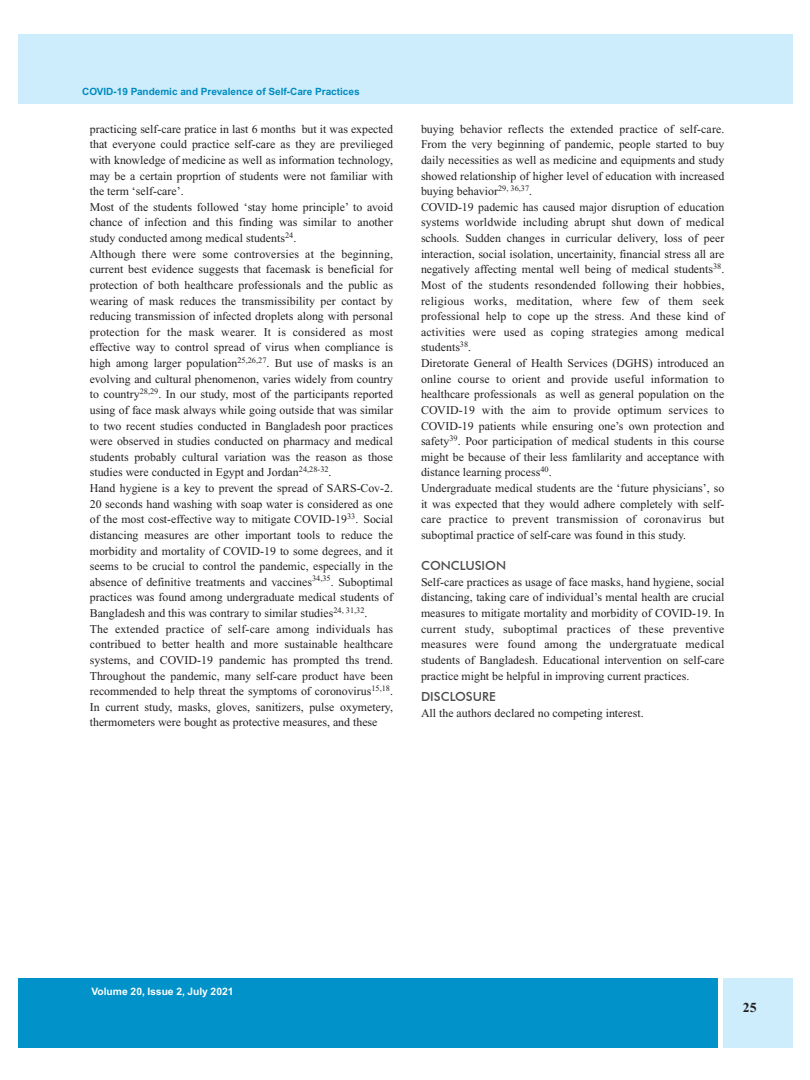
<style>
.page{position:relative;width:810px;height:1080px;background:#fff}
.page>*{position:absolute;margin:0;border:0;box-sizing:border-box;transform-origin:0 0}
.t1{font:700 13.75px "Times New Roman";color:#241f1f}
.t2{font:500 12.5px "Futura BT";color:#4f4c4d}
.t3{font:11.88px/15.6px "Times New Roman";color:#241f1f}
.t4{font:700 10.25px "Helvetica";color:#fff}
.t5{font:700 10px "Helvetica";color:#008bc0}
</style>
<div class="page">
<div style="left:18px;top:35px;width:774px;height:69px;background:#cdedfc"></div>
<div style="left:18px;top:978px;width:699px;height:70px;background:#0092c9"></div>
<div style="left:723px;top:978px;width:69px;height:70px;background:#cdedfc"></div>
<p class="t5" style="left:82px;top:85px;width:279px">COVID-19 Pandemic and Prevalence of Self-Care Practices</p>
<p class="t3" style="left:90px;top:121px;width:305px">practicing self-care pratice in last 6 months but it was expected that everyone could practice self-care as they are previlieged with knowledge of medicine as well as information technology, may be a certain proprtion of students were not familiar with the term ‘self-care’.<br>Most of the students followed ‘stay home principle’ to avoid chance of infection and this finding was similar to another study conducted among medical students<sup>24</sup>.<br>Although there were some controversies at the beginning, current best evidence suggests that facemask is beneficial for protection of both healthcare professionals and the public as wearing of mask reduces the transmissibility per contact by reducing transmission of infected droplets along with personal protection for the mask wearer. It is considered as most effective way to control spread of virus when compliance is high among larger population<sup>25,26,27</sup>. But use of masks is an evolving and cultural phenomenon, varies widely from country to country<sup>28,29</sup>. In our study, most of the participants reported using of face mask always while going outside that was similar to two recent studies conducted in Bangladesh poor practices were observed in studies conducted on pharmacy and medical students probably cultural variation was the reason as those studies were conducted in Egypt and Jordan<sup>24,28-32</sup>.<br>Hand hygiene is a key to prevent the spread of SARS-Cov-2.<br>20 seconds hand washing with soap water is considered as one of the most cost-effective way to mitigate COVID-19<sup>33</sup>. Social distancing measures are other important tools to reduce the morbidity and mortality of COVID-19 to some degrees, and it seems to be crucial to control the pandemic, especially in the absence of definitive treatments and vaccines<sup>34,35</sup>. Suboptimal practices was found among undergraduate medical students of Bangladesh and this was contrary to similar studies<sup>24,</sup> <sup>31,32</sup>.<br>The extended practice of self-care among individuals has contribued to better health and more sustainable healthcare systems, and COVID-19 pandemic has prompted ths trend.<br>Throughout the pandemic, many self-care product have been recommended to help threat the symptoms of coronovirus<sup>15,18</sup>.<br>In current study, masks, gloves, sanitizers, pulse oxymetery, thermometers were bought as protective measures, and these</p>
<p class="t3" style="left:421px;top:121px;width:305px">buying behavior reflects the extended practice of self-care.<br>From the very beginning of pandemic, people started to buy daily necessities as well as medicine and equipments and study showed relationship of higher level of education with increased buying behavior<sup>29,</sup> <sup>36,37</sup>.<br>COVID-19 pademic has caused major disruption of education systems worldwide including abrupt shut down of medical schools. Sudden changes in curricular delivery, loss of peer interaction, social isolation, uncertainity, financial stress all are negatively affecting mental well being of medical students<sup>38</sup>.<br>Most of the students resondended following their hobbies, religious works, meditation, where few of them seek professional help to cope up the stress. And these kind of activities were used as coping strategies among medical students<sup>38</sup>.<br>Diretorate General of Health Services (DGHS) introduced an online course to orient and provide useful information to healthcare professionals as well as general population on the COVID-19 with the aim to provide optimum services to COVID-19 patients while ensuring one’s own protection and safety<sup>39</sup>. Poor participation of medical students in this course might be because of their less famlilarity and acceptance with distance learning process<sup>40</sup>.<br>Undergraduate medical students are the ‘future physicians’, so it was expected that they would adhere completely with self&shy;care practice to prevent transmission of coronavirus but suboptimal practice of self-care was found in this study.</p>
<p class="t2" style="left:421px;top:558px;width:87px">CONCLUSION</p>
<p class="t3" style="left:421px;top:574px;width:305px;text-align:justify">Self-care practices as usage of face masks, hand hygiene, social distancing, taking care of individual’s mental health are crucial measures to mitigate mortality and morbidity of COVID-19. In current study, suboptimal practices of these preventive measures were found among the undergratuate medical students of Bangladesh. Educational intervention on self-care practice might be helpful in improving current practices.</p>
<p class="t2" style="left:421px;top:689px;width:76px">DISCLOSURE</p>
<p class="t3" style="left:421px;top:706px;width:224px">All the authors declared no competing interest.</p>
<p class="t4" style="left:92px;top:986px;width:143px">Volume 20, Issue 2, July 2021</p>
<p class="t1" style="left:743px;top:1000px;width:15px">25</p>
</div>
